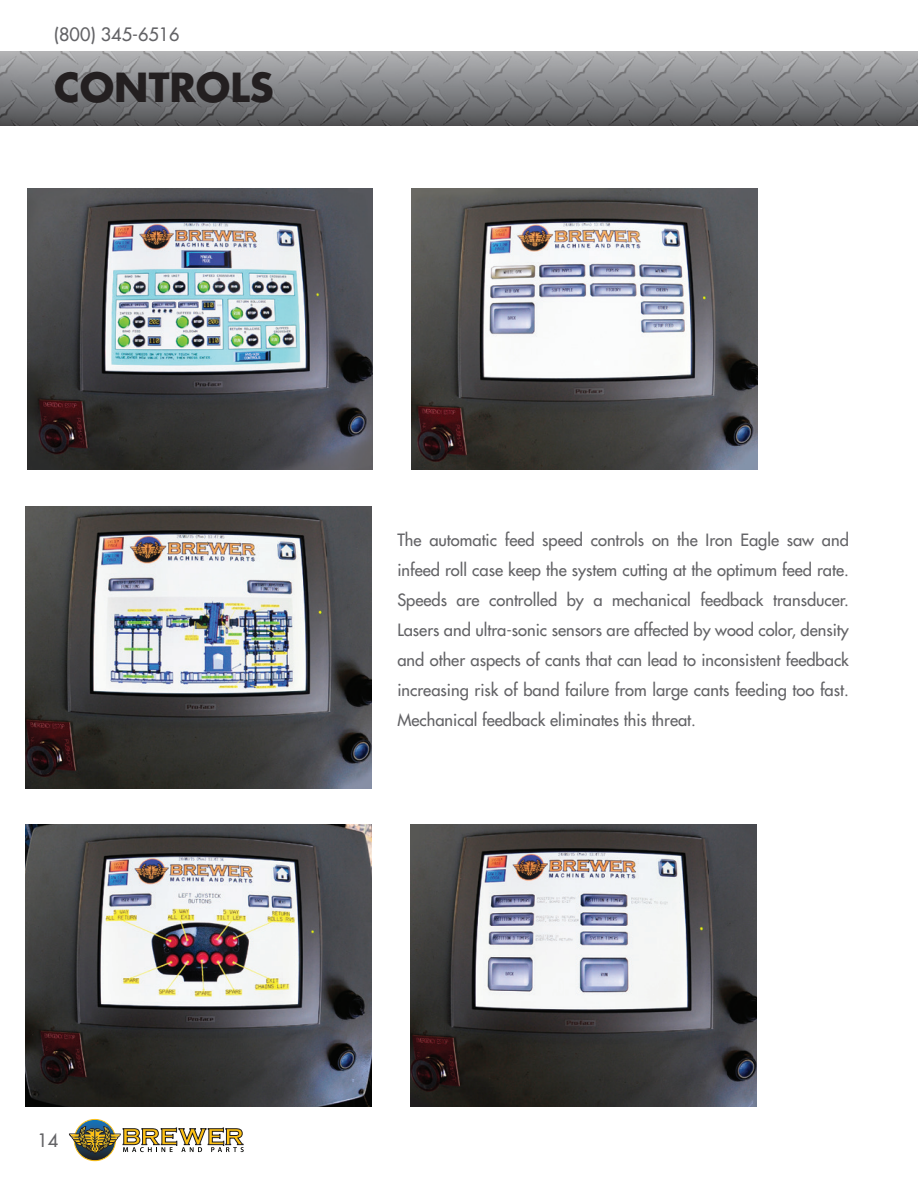
<style>
.page{position:relative;width:918px;height:1188px;background:#fff}
.page>*{position:absolute;margin:0;border:0;box-sizing:border-box;transform-origin:0 0}
.t1{font:700 39px "Futura";color:#231f20}
.t2{font:18px "Futura";color:#636366}
.t3{font:16.5px/30px "Futura";color:#636366;text-align:justify}
</style>
<div class="page">
<svg style="left:74px;top:1119px;width:42px;height:42px"></svg>
<div style="left:74px;top:1119px;width:42px;height:42px;border:1px solid #fdc115;border-radius:50%"></div>
<svg style="left:69px;top:1126px;width:175px;height:28px"></svg>
<img style="left:0;top:51px;width:918px;height:75px">
<img style="left:25px;top:824px;width:346px;height:282px">
<img style="left:27px;top:188px;width:346px;height:282px">
<img style="left:412px;top:188px;width:346px;height:282px">
<img style="left:25px;top:506px;width:346px;height:282px">
<img style="left:410px;top:824px;width:346px;height:282px">
<p class="t2" style="left:54px;top:23px;width:127px">(800) 345-6516</p>
<p class="t1" style="left:54px;top:60px;width:221px">CONTROLS</p>
<p class="t2" style="left:38px;top:1128px;width:22px">14</p>
<p class="t3" style="left:397px;top:525px;width:453px">The automatic feed speed controls on the Iron Eagle saw and infeed roll case keep the system cutting at the optimum feed rate.<br>Speeds are controlled by a mechanical feedback transducer.<br>Lasers and ultra-sonic sensors are affected by wood color, density and other aspects of cants that can lead to inconsistent feedback increasing risk of band failure from large cants feeding too fast.<br>Mechanical feedback eliminates this threat.</p>
</div>
